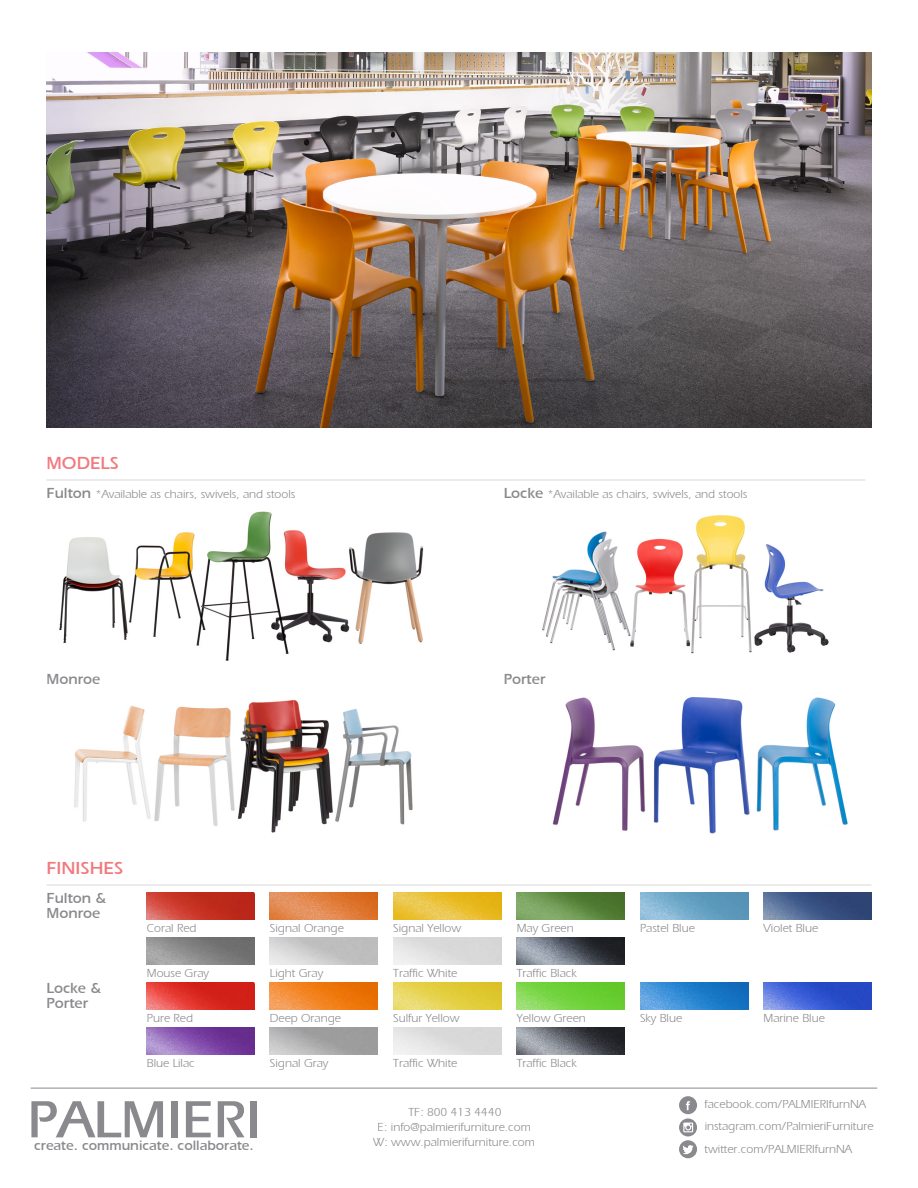
<style>
.page{position:relative;width:918px;height:1188px;background:#fff}
.page>*{position:absolute;margin:0;border:0;box-sizing:border-box;transform-origin:0 0}
.t1{font:18px "Aquiline Book Bold SWFTE";color:#f2797e}
.t2{font:15px/15px "Aquiline Book Bold SWFTE";color:#8a8a8e}
.t3{font:13.95px "Aquiline Book Bold SWFTE";color:#8a8a8e}
.t4{font:12px/14.5px "Aquiline Book Regular SWFTE";color:#8a8a8e;text-align:center}
.s1{font-family:"Aquiline Book Bold SWFTE";font-size:15px}
</style>
<div class="page">
<img style="left:552px;top:697px;width:296px;height:137px">
<img style="left:542px;top:515px;width:287px;height:139px">
<img style="left:59px;top:511px;width:365px;height:150px">
<svg style="left:31px;top:1101px;width:132px;height:36px"></svg>
<div style="left:171px;top:1101px;width:7px;height:36px;background:#8a8a8e"></div>
<svg style="left:186px;top:1101px;width:25px;height:36px"></svg>
<svg style="left:218px;top:1101px;width:26px;height:36px"></svg>
<div style="left:250px;top:1101px;width:6px;height:36px;background:#8a8a8e"></div>
<hr style="left:31px;top:1088px;width:846px;height:1px;background:#8a8a8e">
<div style="left:679px;top:1096px;width:18px;height:18px;background:#8a8a8e;border-radius:50%"></div>
<svg style="left:686px;top:1101px;width:4px;height:9px"></svg>
<div style="left:679px;top:1140px;width:18px;height:18px;background:#8a8a8e;border-radius:50%"></div>
<svg style="left:683px;top:1145px;width:11px;height:10px"></svg>
<svg style="left:679px;top:1118px;width:18px;height:18px"></svg>
<svg style="left:683px;top:1123px;width:10px;height:9px"></svg>
<hr style="left:46px;top:479px;width:819px;height:2px;background:#8a8a8e">
<hr style="left:46px;top:884px;width:826px;height:2px;background:#8a8a8e">
<img style="left:270px;top:893px;width:108px;height:27px">
<img style="left:393px;top:893px;width:108px;height:27px">
<img style="left:517px;top:893px;width:108px;height:27px">
<img style="left:640px;top:893px;width:108px;height:27px">
<img style="left:764px;top:893px;width:108px;height:27px">
<img style="left:147px;top:893px;width:108px;height:27px">
<img style="left:147px;top:938px;width:108px;height:27px">
<img style="left:517px;top:938px;width:108px;height:27px">
<img style="left:270px;top:983px;width:108px;height:27px">
<img style="left:393px;top:983px;width:108px;height:27px">
<img style="left:517px;top:983px;width:108px;height:27px">
<img style="left:640px;top:983px;width:108px;height:27px">
<img style="left:764px;top:983px;width:108px;height:27px">
<img style="left:147px;top:983px;width:108px;height:27px">
<img style="left:147px;top:1028px;width:108px;height:27px">
<img style="left:517px;top:1028px;width:108px;height:27px">
<img style="left:74px;top:700px;width:339px;height:133px">
<img style="left:46px;top:52px;width:826px;height:376px">
<h1 class="t1" style="left:46px;top:452px;width:74px">MODELS</h1>
<p class="t4" style="left:46px;top:487px;width:250px"><span class="s1">Fulton</span> *Available as chairs, swivels, and stools</p>
<p class="t4" style="left:504px;top:487px;width:245px"><span class="s1">Locke</span> *Available as chairs, swivels, and stools</p>
<p class="t2" style="left:47px;top:671px;width:56px">Monroe</p>
<p class="t2" style="left:504px;top:671px;width:43px">Porter</p>
<h1 class="t1" style="left:46px;top:857px;width:78px">FINISHES</h1>
<p class="t2" style="left:47px;top:890px;width:61px">Fulton &amp;<br>Monroe</p>
<p class="t2" style="left:47px;top:980px;width:56px">Locke &amp;<br>Porter</p>
<p class="t4" style="left:147px;top:921px;width:51px">Coral Red</p>
<p class="t4" style="left:147px;top:966px;width:64px">Mouse Gray</p>
<p class="t4" style="left:147px;top:1011px;width:48px">Pure Red</p>
<p class="t4" style="left:147px;top:1056px;width:49px">Blue Lilac</p>
<p class="t4" style="left:270px;top:921px;width:75px">Signal Orange</p>
<p class="t4" style="left:393px;top:921px;width:69px">Signal Yellow</p>
<p class="t4" style="left:517px;top:921px;width:59px">May Green</p>
<p class="t4" style="left:640px;top:921px;width:56px">Pastel Blue</p>
<p class="t4" style="left:763px;top:921px;width:56px">Violet Blue</p>
<p class="t4" style="left:270px;top:966px;width:55px">Light Gray</p>
<p class="t4" style="left:393px;top:966px;width:66px">Traffic White</p>
<p class="t4" style="left:517px;top:966px;width:61px">Traffic Black</p>
<p class="t4" style="left:270px;top:1011px;width:73px">Deep Orange</p>
<p class="t4" style="left:393px;top:1011px;width:68px">Sulfur Yellow</p>
<p class="t4" style="left:517px;top:1011px;width:71px">Yellow Green</p>
<p class="t4" style="left:640px;top:1011px;width:44px">Sky Blue</p>
<p class="t4" style="left:763px;top:1011px;width:63px">Marine Blue</p>
<p class="t4" style="left:270px;top:1056px;width:60px">Signal Gray</p>
<p class="t4" style="left:393px;top:1056px;width:66px">Traffic White</p>
<p class="t4" style="left:517px;top:1056px;width:61px">Traffic Black</p>
<p class="t4" style="left:378px;top:1105px;width:155px">TF: 800 413 4440<br>E: info@palmierifurniture.com</p>
<p class="t3" style="left:34px;top:1137px;width:221px">create. communicate. collaborate.</p>
<p class="t4" style="left:373px;top:1135px;width:163px">W: www.palmierifurniture.com</p>
<p class="t4" style="left:705px;top:1097px;width:163px">facebook.com/PALMIERIfurnNA</p>
<p class="t4" style="left:705px;top:1141px;width:149px">twitter.com/PALMIERIfurnNA</p>
<p class="t4" style="left:705px;top:1119px;width:170px">instagram.com/PalmieriFurniture</p>
</div>
